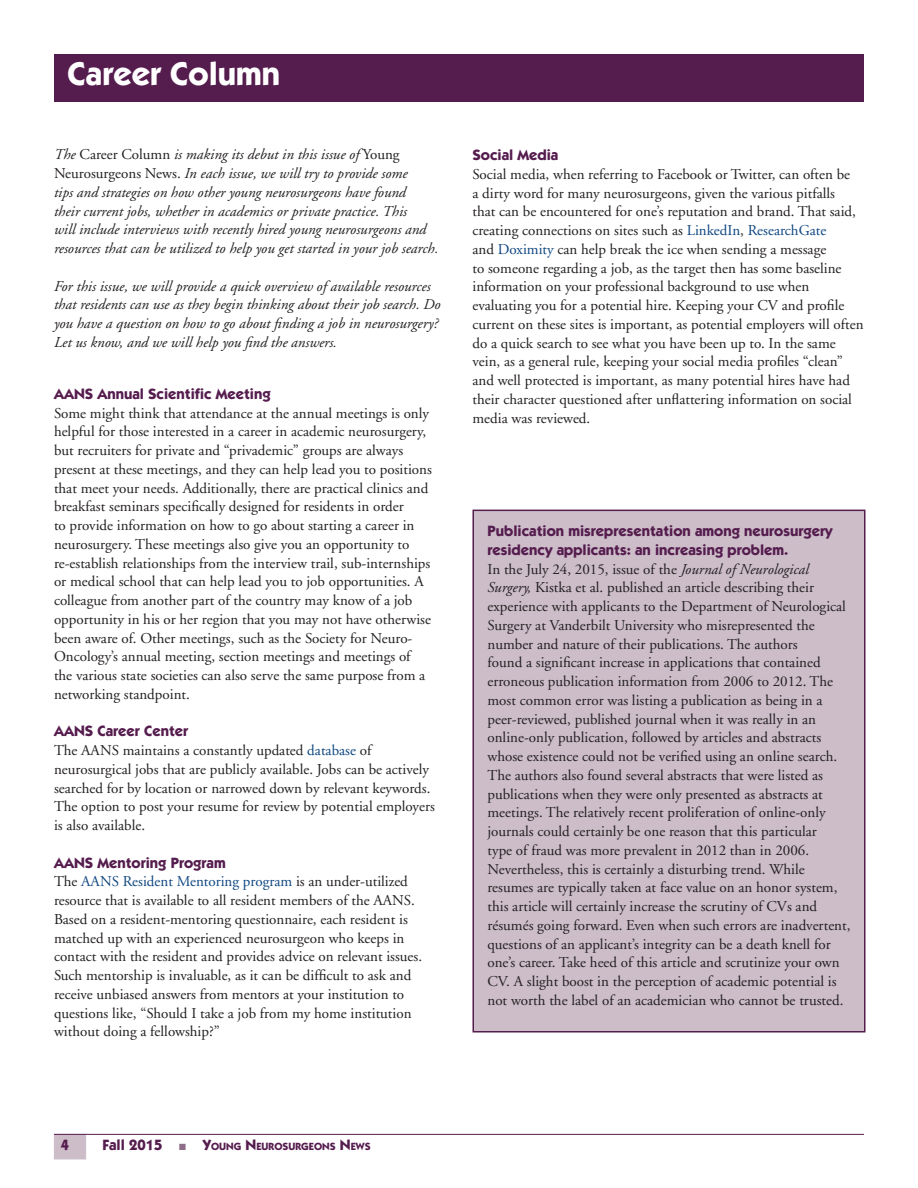
<style>
.page{position:relative;width:918px;height:1188px;background:#fff}
.page>*{position:absolute;margin:0;border:0;box-sizing:border-box;transform-origin:0 0}
.story_reverse_title{font:700 33px "Itc Kabel";color:#fff}
.t1{font:15px/18.8px "Adobe Garamond";color:#231f20}
.basic_italics{font:italic 15px/18.8px "Adobe Garamond";color:#231f20}
.heading_in_article{font:700 15px/18.8px "Itc Kabel";color:#551c4e}
.t2{font:700 10.5px "Itc Kabel";color:#551c4e}
.s1{font-style:normal}
.s2{color:#0e4680}
.s3{font-style:italic}
.s4{font-size:15px}
.s5{color:#8d6e86}
</style>
<div class="page">
<div style="left:54px;top:1134px;width:32px;height:25px;background:#ccbdc9"></div>
<hr style="left:54px;top:1134px;width:810px;height:1px;background:#551c4e">
<div style="left:54px;top:54px;width:810px;height:48px;background:#551c4e"></div>
<div style="left:473px;top:510px;width:392px;height:522px;background:#ccbdc9"></div>
<div style="left:472px;top:510px;width:394px;height:523px;border:2px solid #551c4e"></div>
<p class="story_reverse_title" style="left:68px;top:54px;width:214px">Career Column</p>
<p class="basic_italics" style="left:54px;top:146px;width:386px">The <span class="s1">Career Column</span> is making its debut in this issue of <span class="s1">Young Neurosurgeons News.</span> In each issue, we will try to provide some<br>tips and strategies on how other young neurosurgeons have found<br>their current jobs, whether in academics or private practice. This<br>will include interviews with recently hired young neurosurgeons and resources that can be utilized to help you get started in your job search.</p>
<p class="basic_italics" style="left:54px;top:277px;width:388px">For this issue, we will provide a quick overview of available resources that residents can use as they begin thinking about their job search. Do you have a question on how to go about finding a job in neurosurgery?<br>Let us know, and we will help you find the answers.</p>
<p class="heading_in_article" style="left:54px;top:384px;width:218px">AANS Annual Scientific Meeting</p>
<p class="t1" style="left:54px;top:404px;width:379px">Some might think that attendance at the annual meetings is only helpful for those interested in a career in academic neurosurgery, but recruiters for private and “privademic” groups are always present at these meetings, and they can help lead you to positions that meet your needs. Additionally, there are practical clinics and breakfast seminars specifically designed for residents in order<br>to provide information on how to go about starting a career in neurosurgery. These meetings also give you an opportunity to re-establish relationships from the interview trail, sub-internships or medical school that can help lead you to job opportunities. A colleague from another part of the country may know of a job opportunity in his or her region that you may not have otherwise been aware of. Other meetings, such as the Society for Neuro-Oncology’s annual meeting, section meetings and meetings of the various state societies can also serve the same purpose from a networking standpoint.</p>
<p class="heading_in_article" style="left:54px;top:722px;width:136px">AANS Career Center</p>
<p class="t1" style="left:54px;top:741px;width:382px">The AANS maintains a constantly updated <span class="s2">database</span> of neurosurgical jobs that are publicly available. Jobs can be actively searched for by location or narrowed down by relevant keywords.<br>The option to post your resume for review by potential employers is also available.</p>
<p class="heading_in_article" style="left:54px;top:853px;width:173px">AANS Mentoring Program</p>
<p class="t1" style="left:54px;top:873px;width:370px">The <span class="s2">AANS Resident Mentoring program</span> is an under-utilized resource that is available to all resident members of the AANS.<br>Based on a resident-mentoring questionnaire, each resident is matched up with an experienced neurosurgeon who keeps in contact with the resident and provides advice on relevant issues.<br>Such mentorship is invaluable, as it can be difficult to ask and receive unbiased answers from mentors at your institution to questions like, “Should I take a job from my home institution without doing a fellowship?”</p>
<p class="heading_in_article" style="left:472px;top:145px;width:87px">Social Media</p>
<p class="t1" style="left:472px;top:165px;width:393px">Social media, when referring to Facebook or Twitter, can often be<br>a dirty word for many neurosurgeons, given the various pitfalls<br>that can be encountered for one’s reputation and brand. That said, creating connections on sites such as <span class="s2">LinkedIn</span>, <span class="s2">ResearchGate<br></span>and <span class="s2">Doximity</span> can help break the ice when sending a message<br>to someone regarding a job, as the target then has some baseline information on your professional background to use when evaluating you for a potential hire. Keeping your CV and profile current on these sites is important, as potential employers will often do a quick search to see what you have been up to. In the same vein, as a general rule, keeping your social media profiles “clean” and well protected is important, as many potential hires have had their character questioned after unflattering information on social media was reviewed.</p>
<p class="heading_in_article" style="left:488px;top:521px;width:347px">Publication misrepresentation among neurosurgery residency applicants: an increasing problem.</p>
<p class="t1" style="left:488px;top:560px;width:365px">In the July 24, 2015, issue of the <span class="s3">Journal of Neurological Surgery,</span> Kistka et al. published an article describing their experience with applicants to the Department of Neurological Surgery at Vanderbilt University who misrepresented the number and nature of their publications. The authors<br>found a significant increase in applications that contained erroneous publication information from 2006 to 2012. The most common error was listing a publication as being in a peer-reviewed, published journal when it was really in an online-only publication, followed by articles and abstracts whose existence could not be verified using an online search.<br>The authors also found several abstracts that were listed as publications when they were only presented as abstracts at meetings. The relatively recent proliferation of online-only journals could certainly be one reason that this particular<br>type of fraud was more prevalent in 2012 than in 2006.<br>Nevertheless, this is certainly a disturbing trend. While resumes are typically taken at face value on an honor system, this article will certainly increase the scrutiny of CVs and résumés going forward. Even when such errors are inadvertent, questions of an applicant’s integrity can be a death knell for one’s career. Take heed of this article and scrutinize your own CV. A slight boost in the perception of academic potential is not worth the label of an academician who cannot be trusted.</p>
<p class="heading_in_article" style="left:61px;top:1136px;width:10px">4</p>
<p class="t2" style="left:102px;top:1141px;width:270px"><span class="s4">Fall 2015</span> <span class="s5">■</span> <span class="s4">Y</span>OUNG <span class="s4">N</span>EUROSURGEONS <span class="s4">N</span>EWS</p>
</div>
